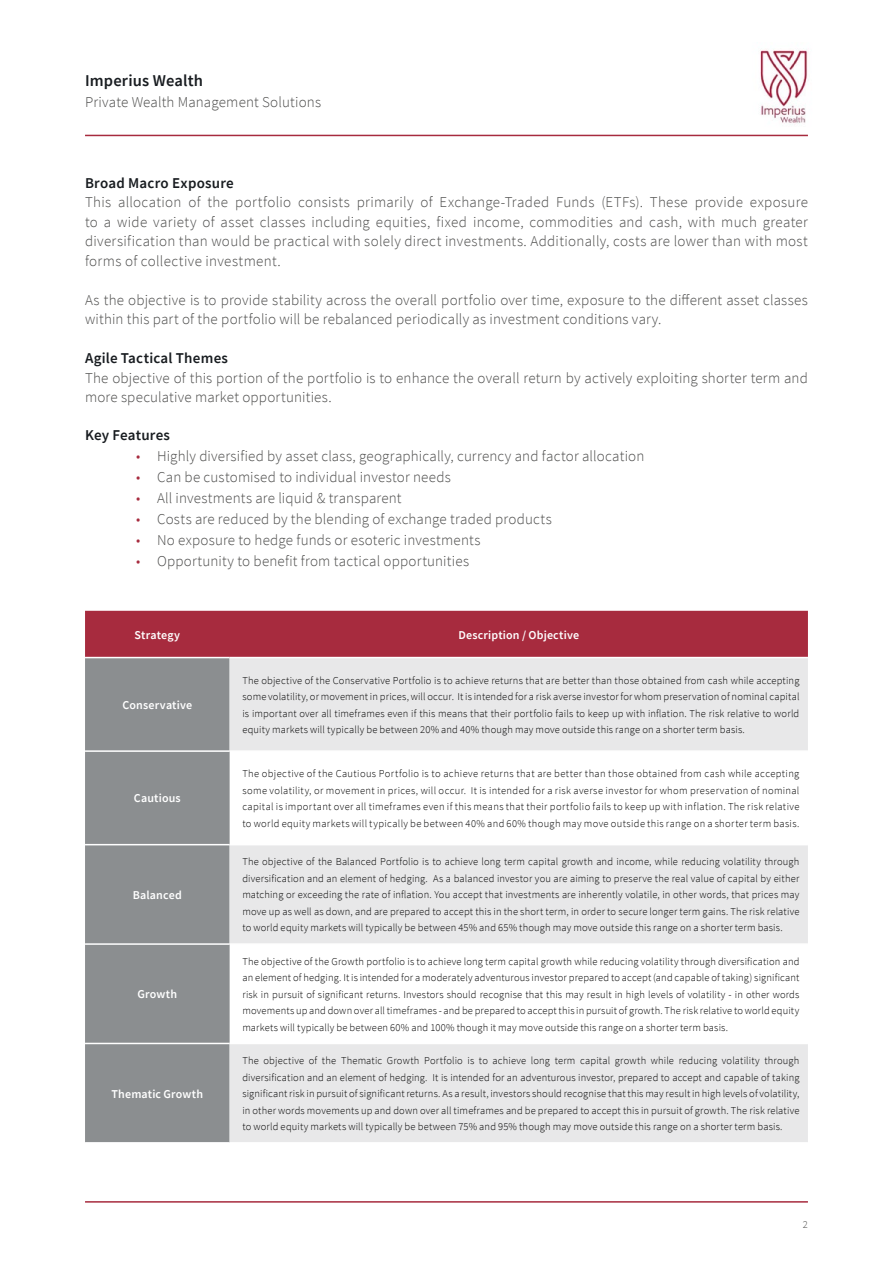
<style>
.page{position:relative;width:893px;height:1263px;background:#fff}
.page>*{position:absolute;margin:0;border:0;box-sizing:border-box;transform-origin:0 0}
.t1{font:600 16.5px "Source Sans Pro";letter-spacing:.01em;color:#181c20}
.t2{font:300 15px/19.5px "Source Sans Pro";letter-spacing:.01em;color:#4a4a49}
.t3{font:600 15px "Source Sans Pro";letter-spacing:.015em;color:#181c20}
.t4{font:600 12px "Source Sans Pro";letter-spacing:.015em;color:#fff}
.t5{font:300 10.5px/16.5px "Source Sans Pro";letter-spacing:.015em;color:#000;text-align:justify}
.t6{font:300 10.5px "Source Sans Pro";color:#4a4a49}
.s1{color:#a72b3e}
</style>
<div class="page">
<hr style="left:85px;top:135px;width:723px;height:1px;background:#a72b3e">
<img style="left:760px;top:50px;width:49px;height:73px">
<div style="left:85px;top:611px;width:723px;height:46px;background:#a72b3e"></div>
<div style="left:85px;top:658px;width:145px;height:484px;background:#8b8e90"></div>
<svg style="left:230px;top:658px;width:578px;height:484px;fill:#e8e8e9"></svg>
<hr style="left:85px;top:750px;width:145px;height:2px;background:#fff">
<hr style="left:230px;top:750px;width:578px;height:2px;background:#fff">
<hr style="left:230px;top:844px;width:578px;height:1px;background:#fff">
<hr style="left:85px;top:943px;width:145px;height:2px;background:#fff">
<hr style="left:230px;top:943px;width:578px;height:2px;background:#fff">
<hr style="left:85px;top:1043px;width:145px;height:1px;background:#fff">
<hr style="left:230px;top:1043px;width:578px;height:1px;background:#fff">
<hr style="left:85px;top:844px;width:145px;height:1px;background:#fff">
<hr style="left:85px;top:1201px;width:723px;height:1px;background:#a72b3e">
<h1 class="t1" style="left:85px;top:69px;width:120px">Imperius Wealth</h1>
<h2 class="t2" style="left:85px;top:92px;width:238px">Private Wealth Management Solutions</h2>
<h2 class="t3" style="left:85px;top:173px;width:150px">Broad Macro Exposure</h2>
<p class="t2" style="left:85px;top:192px;width:724px;text-align:justify">This allocation of the portfolio consists primarily of Exchange-Traded Funds (ETFs). These provide exposure to a wide variety of asset classes including equities, fixed income, commodities and cash, with much greater diversification than would be practical with solely direct investments. Additionally, costs are lower than with most forms of collective investment.</p>
<h2 class="t2" style="left:85px;top:290px;width:724px">As the objective is to provide stability across the overall portfolio over time, exposure to the different asset classes within this part of the portfolio will be rebalanced periodically as investment conditions vary.</h2>
<h2 class="t3" style="left:85px;top:348px;width:144px">Agile Tactical Themes</h2>
<h2 class="t2" style="left:85px;top:368px;width:724px">The objective of this portion of the portfolio is to enhance the overall return by actively exploiting shorter term and more speculative market opportunities.</h2>
<h2 class="t3" style="left:85px;top:425px;width:87px">Key Features</h2>
<h2 class="t2" style="left:136px;top:446px;width:510px"><span class="s1">•</span> Highly diversified by asset class, geographically, currency and factor allocation</h2>
<h2 class="t2" style="left:136px;top:467px;width:316px"><span class="s1">•</span> Can be customised to individual investor needs</h2>
<h2 class="t2" style="left:136px;top:488px;width:267px"><span class="s1">•</span> All investments are liquid &amp; transparent</h2>
<h2 class="t2" style="left:136px;top:509px;width:417px"><span class="s1">•</span> Costs are reduced by the blending of exchange traded products</h2>
<h2 class="t2" style="left:136px;top:530px;width:346px"><span class="s1">•</span> No exposure to hedge funds or esoteric investments</h2>
<h2 class="t2" style="left:136px;top:551px;width:335px"><span class="s1">•</span> Opportunity to benefit from tactical opportunities</h2>
<p class="t4" style="left:135px;top:627px;width:47px">Strategy</p>
<p class="t4" style="left:458px;top:627px;width:122px">Description / Objective</p>
<p class="t4" style="left:123px;top:697px;width:71px">Conservative</p>
<p class="t4" style="left:134px;top:790px;width:48px">Cautious</p>
<p class="t4" style="left:133px;top:887px;width:50px">Balanced</p>
<p class="t4" style="left:138px;top:986px;width:41px">Growth</p>
<p class="t4" style="left:112px;top:1086px;width:93px">Thematic Growth</p>
<p class="t5" style="left:242px;top:672px;width:559px">The objective of the Conservative Portfolio is to achieve returns that are better than those obtained from cash while accepting some volatility, or movement in prices, will occur. It is intended for a risk averse investor for whom preservation of nominal capital is important over all timeframes even if this means that their portfolio fails to keep up with inflation. The risk relative to world equity markets will typically be between 20% and 40% though may move outside this range on a shorter term basis.</p>
<p class="t5" style="left:242px;top:765px;width:559px">The objective of the Cautious Portfolio is to achieve returns that are better than those obtained from cash while accepting some volatility, or movement in prices, will occur. It is intended for a risk averse investor for whom preservation of nominal capital is important over all timeframes even if this means that their portfolio fails to keep up with inflation. The risk relative to world equity markets will typically be between 40% and 60% though may move outside this range on a shorter term basis.</p>
<p class="t5" style="left:242px;top:853px;width:559px">The objective of the Balanced Portfolio is to achieve long term capital growth and income, while reducing volatility through diversification and an element of hedging. As a balanced investor you are aiming to preserve the real value of capital by either matching or exceeding the rate of inflation. You accept that investments are inherently volatile, in other words, that prices may move up as well as down, and are prepared to accept this in the short term, in order to secure longer term gains. The risk relative to world equity markets will typically be between 45% and 65% though may move outside this range on a shorter term basis.</p>
<p class="t5" style="left:242px;top:953px;width:559px">The objective of the Growth portfolio is to achieve long term capital growth while reducing volatility through diversification and an element of hedging. It is intended for a moderately adventurous investor prepared to accept (and capable of taking) significant risk in pursuit of significant returns. Investors should recognise that this may result in high levels of volatility - in other words movements up and down over all timeframes - and be prepared to accept this in pursuit of growth. The risk relative to world equity markets will typically be between 60% and 100% though it may move outside this range on a shorter term basis.</p>
<p class="t5" style="left:242px;top:1052px;width:559px">The objective of the Thematic Growth Portfolio is to achieve long term capital growth while reducing volatility through diversification and an element of hedging. It is intended for an adventurous investor, prepared to accept and capable of taking significant risk in pursuit of significant returns. As a result, investors should recognise that this may result in high levels of volatility, in other words movements up and down over all timeframes and be prepared to accept this in pursuit of growth. The risk relative to world equity markets will typically be between 75% and 95% though may move outside this range on a shorter term basis.</p>
<p class="t6" style="left:803px;top:1218px;width:7px">2</p>
</div>
